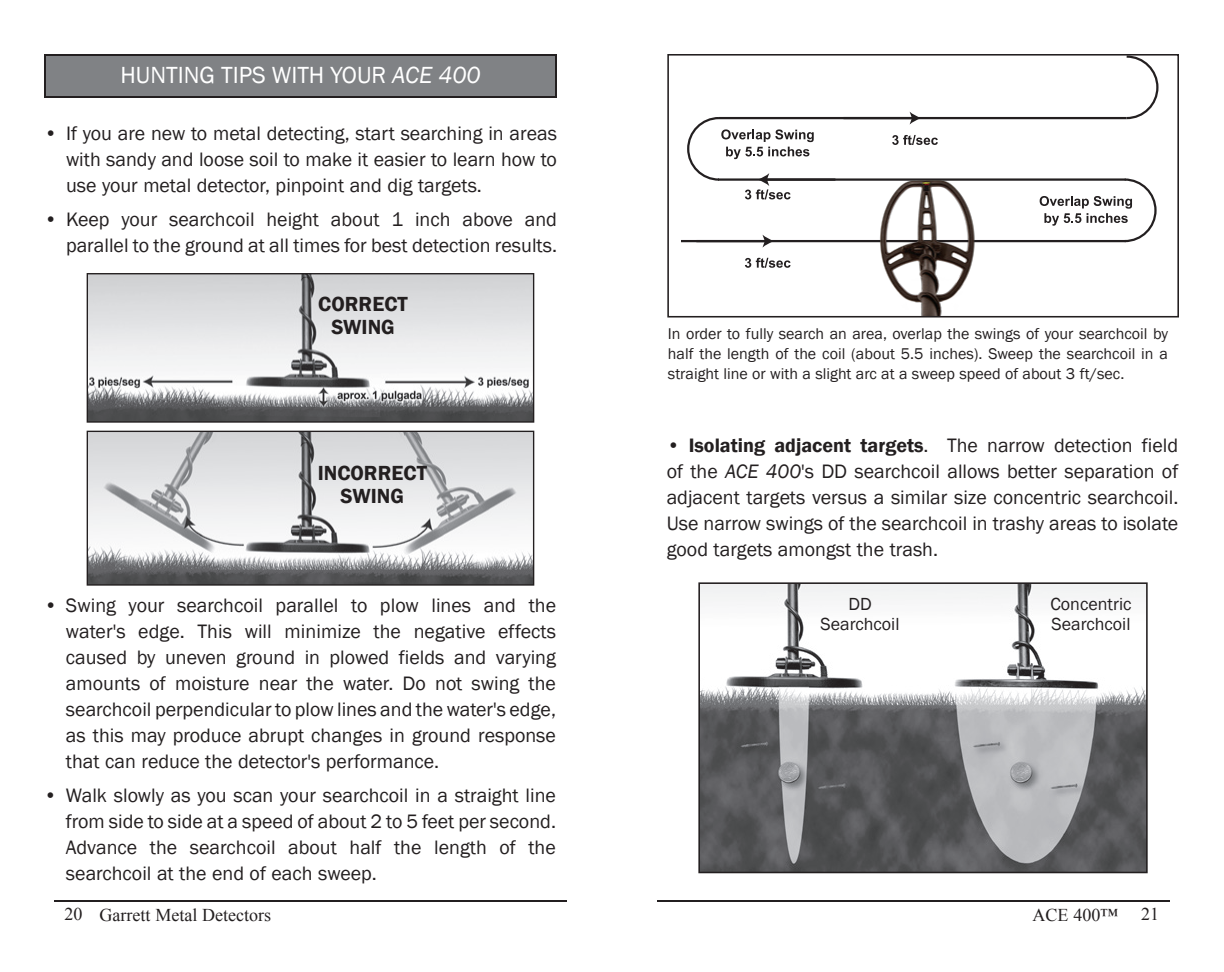
<style>
.page{position:relative;width:1224px;height:972px;background:#fff}
.page>*{position:absolute;margin:0;border:0;box-sizing:border-box;transform-origin:0 0}
.t1{font:24px "Franklin Gothic";color:#fff}
.t2{font:600 21px/22.8px "Franklin Gothic";color:#231f20;text-align:center}
.t3{font:20px/26px "Franklin Gothic";color:#231f20;text-align:justify}
.t4{font:18px "Times New Roman";color:#231f20}
.t5{font:18px/20px "Franklin Gothic";color:#231f20;text-align:center}
.t6{font:16px/20px "Franklin Gothic";color:#231f20;text-align:justify}
.s1{font-style:italic}
.s2{font-weight:600}
</style>
<div class="page">
<hr style="left:657px;top:900px;width:513px;height:2px;background:#231f20">
<hr style="left:54px;top:900px;width:513px;height:2px;background:#231f20">
<div style="left:45px;top:55px;width:511px;height:42px;background:#808285"></div>
<div style="left:44px;top:54px;width:513px;height:44px;border:2px solid #231f20"></div>
<img style="left:89px;top:275px;width:443px;height:146px">
<div style="left:87px;top:273px;width:447px;height:150px;border:1px solid #231f20"></div>
<img style="left:89px;top:433px;width:443px;height:151px">
<div style="left:87px;top:431px;width:447px;height:155px;border:1px solid #231f20"></div>
<hr style="left:719px;top:117px;width:408px;height:2px;background:#231f20">
<hr style="left:718px;top:178px;width:408px;height:3px;background:#231f20">
<hr style="left:681px;top:240px;width:445px;height:2px;background:#231f20">
<svg style="left:763px;top:235px;width:11px;height:12px"></svg>
<svg style="left:910px;top:112px;width:11px;height:12px"></svg>
<svg style="left:745px;top:258px;width:46px;height:10px"></svg>
<svg style="left:892px;top:135px;width:46px;height:10px"></svg>
<svg style="left:1040px;top:178px;width:117px;height:65px"></svg>
<svg style="left:1124px;top:57px;width:35px;height:63px"></svg>
<svg style="left:687px;top:116px;width:127px;height:83px"></svg>
<img style="left:853px;top:178px;width:163px;height:137px">
<div style="left:667px;top:54px;width:512px;height:264px;border:2px solid #231f20"></div>
<img style="left:701px;top:585px;width:444px;height:285px">
<div style="left:698px;top:582px;width:450px;height:291px;border:2px solid #231f20"></div>
<p class="t1" style="left:120px;top:60px;width:362px">HUNTING TIPS WITH YOUR <span class="s1">ACE 400</span></p>
<p class="t3" style="left:66px;top:121px;width:493px;text-indent:-22px">• If you are new to metal detecting, start searching in areas with sandy and loose soil to make it easier to learn how to use your metal detector, pinpoint and dig targets.</p>
<p class="t3" style="left:44px;top:207px;width:515px;text-align:right">• Keep your searchcoil height about 1 inch above and parallel to the ground at all times for best detection results.</p>
<p class="t2" style="left:318px;top:293px;width:91px">CORRECT<br>SWING</p>
<p class="t2" style="left:318px;top:462px;width:111px">INCORRECT<br>SWING</p>
<p class="t3" style="left:66px;top:593px;width:492px;text-indent:-22px">• Swing your searchcoil parallel to plow lines and the water's edge. This will minimize the negative effects caused by uneven ground in plowed fields and varying amounts of moisture near the water. Do not swing the searchcoil perpendicular to plow lines and the water's edge, as this may produce abrupt changes in ground response that can reduce the detector's performance.</p>
<p class="t3" style="left:66px;top:783px;width:492px;text-indent:-22px">• Walk slowly as you scan your searchcoil in a straight line from side to side at a speed of about 2 to 5 feet per second.<br>Advance the searchcoil about half the length of the searchcoil at the end of each sweep.</p>
<p class="t6" style="left:668px;top:324px;width:502px">In order to fully search an area, overlap the swings of your searchcoil by half the length of the coil (about 5.5 inches). Sweep the searchcoil in a straight line or with a slight arc at a sweep speed of about 3 ft/sec.</p>
<p class="t3" style="left:667px;top:433px;width:513px">• <span class="s2">Isolating adjacent targets</span>. The narrow detection field of the <span class="s1">ACE 400</span>'s DD searchcoil allows better separation of adjacent targets versus a similar size concentric searchcoil.<br>Use narrow swings of the searchcoil in trashy areas to isolate good targets amongst the trash.</p>
<p class="t5" style="left:821px;top:595px;width:80px">DD<br>Searchcoil</p>
<p class="t5" style="left:1051px;top:595px;width:83px;text-align:left">Concentric<br>Searchcoil</p>
<p class="t4" style="left:65px;top:903px;width:208px">20 Garrett Metal Detectors</p>
<p class="t4" style="left:1033px;top:903px;width:87px">ACE 400™</p>
<p class="t4" style="left:1141px;top:902px;width:19px">21</p>
</div>
